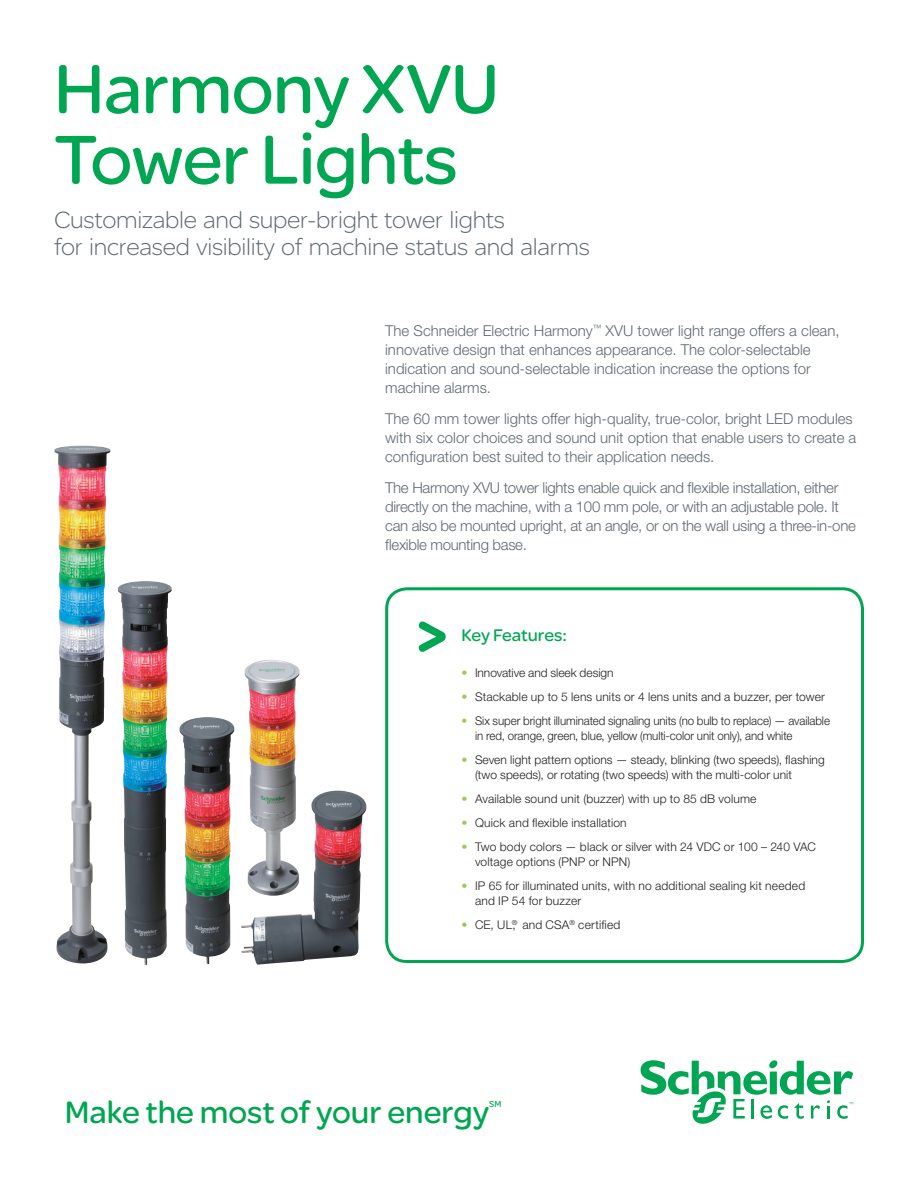
<style>
.page{position:relative;width:918px;height:1188px;background:#fff}
.page>*{position:absolute;margin:0;border:0;box-sizing:border-box;transform-origin:0 0}
.t1{font:73.8px/70.7px "SE Optimist";letter-spacing:-.01em;color:#00a651}
.t2{font:33px "SE Optimist";color:#00a651}
.t3{font:300 25.05px/26.7px "SE Optimist";letter-spacing:-.01em;color:#606a70}
.t4{font:18px "SE Optimist";letter-spacing:-.005em;color:#00a651}
.Body_copy{font:300 15px/18.8px "Helvetica Neue LT Std";color:#606a70}
.Body_copy-2{font:300 15px/18.8px "Helvetica Neue LT Std";letter-spacing:-.02em;color:#606a70}
.Bullet_Black{font:300 12px/15px "Helvetica Neue LT Std";letter-spacing:.005em;color:#231f20}
.Bullet_Black-2{font:300 12px/15px "Helvetica Neue LT Std";letter-spacing:.005em;color:#231f20;scale:.96 1}
.t5{font:9.3px "SE Optimist";color:#00a651}
.s1{color:#98cb4f}
</style>
<div class="page">
<svg style="left:641px;top:1060px;width:212px;height:63px"></svg>
<div style="left:385px;top:587px;width:479px;height:376px;border:3px solid #00a651;border-radius:20px"></div>
<svg style="left:418px;top:621px;width:28px;height:31px"></svg>
<img style="left:118px;top:581px;width:54px;height:384px">
<img style="left:54px;top:446px;width:56px;height:517px">
<img style="left:179px;top:717px;width:55px;height:247px">
<img style="left:244px;top:660px;width:55px;height:130px">
<img style="left:241px;top:790px;width:126px;height:175px">
<p class="t1" style="left:54px;top:51px;width:447px">Harmony XVU<br>Tower Lights</p>
<p class="t3" style="left:54px;top:206px;width:538px">Customizable and super-bright tower lights<br>for increased visibility of machine status and alarms</p>
<p class="Body_copy" style="left:385px;top:321px;width:456px">The Schneider Electric Harmony<sup>™</sup> XVU tower light range offers a clean, innovative design that enhances appearance. The color-selectable indication and sound-selectable indication increase the options for machine alarms.</p>
<p class="Body_copy" style="left:385px;top:409px;width:473px">The 60 mm tower lights offer high-quality, true-color, bright LED modules with six color choices and sound unit option that enable users to create a configuration best suited to their application needs.</p>
<p class="Body_copy-2" style="left:385px;top:478px;width:472px">The Harmony XVU tower lights enable quick and flexible installation, either directly on the machine, with a 100 mm pole, or with an adjustable pole. It can also be mounted upright, at an angle, or on the wall using a three-in-one flexible mounting base.</p>
<p class="t4" style="left:462px;top:623px;width:107px">Key Features:</p>
<p class="Bullet_Black" style="left:462px;top:665px;width:154px"><span class="s1">•</span> Innovative and sleek design</p>
<p class="Bullet_Black" style="left:462px;top:689px;width:365px"><span class="s1">•</span> Stackable up to 5 lens units or 4 lens units and a buzzer, per tower</p>
<p class="Bullet_Black-2" style="left:475px;top:713px;width:371px;text-indent:-14px"><span class="s1">•</span> Six super bright illuminated signaling units (no bulb to replace) — available in red, orange, green, blue, yellow (multi-color unit only), and white</p>
<p class="Bullet_Black" style="left:475px;top:752px;width:351px;text-indent:-14px"><span class="s1">•</span> Seven light pattern options — steady, blinking (two speeds), flashing (two speeds), or rotating (two speeds) with the multi-color unit</p>
<p class="Bullet_Black" style="left:462px;top:791px;width:296px"><span class="s1">•</span> Available sound unit (buzzer) with up to 85 dB volume</p>
<p class="Bullet_Black" style="left:462px;top:815px;width:167px"><span class="s1">•</span> Quick and flexible installation</p>
<p class="Bullet_Black" style="left:475px;top:839px;width:342px;text-indent:-14px"><span class="s1">•</span> Two body colors — black or silver with 24 VDC or 100 – 240 VAC voltage options (PNP or NPN)</p>
<p class="Bullet_Black" style="left:475px;top:878px;width:332px;text-indent:-14px"><span class="s1">•</span> IP 65 for illuminated units, with no additional sealing kit needed and IP 54 for buzzer</p>
<p class="Bullet_Black" style="left:462px;top:917px;width:160px"><span class="s1">•</span> CE, UL<sup>®</sup>, and CSA<sup>®</sup> certified</p>
<p class="t2" style="left:65px;top:1089px;width:426px">Make the most of your energy</p>
<p class="t5" style="left:489px;top:1098px;width:14px">SM</p>
</div>
